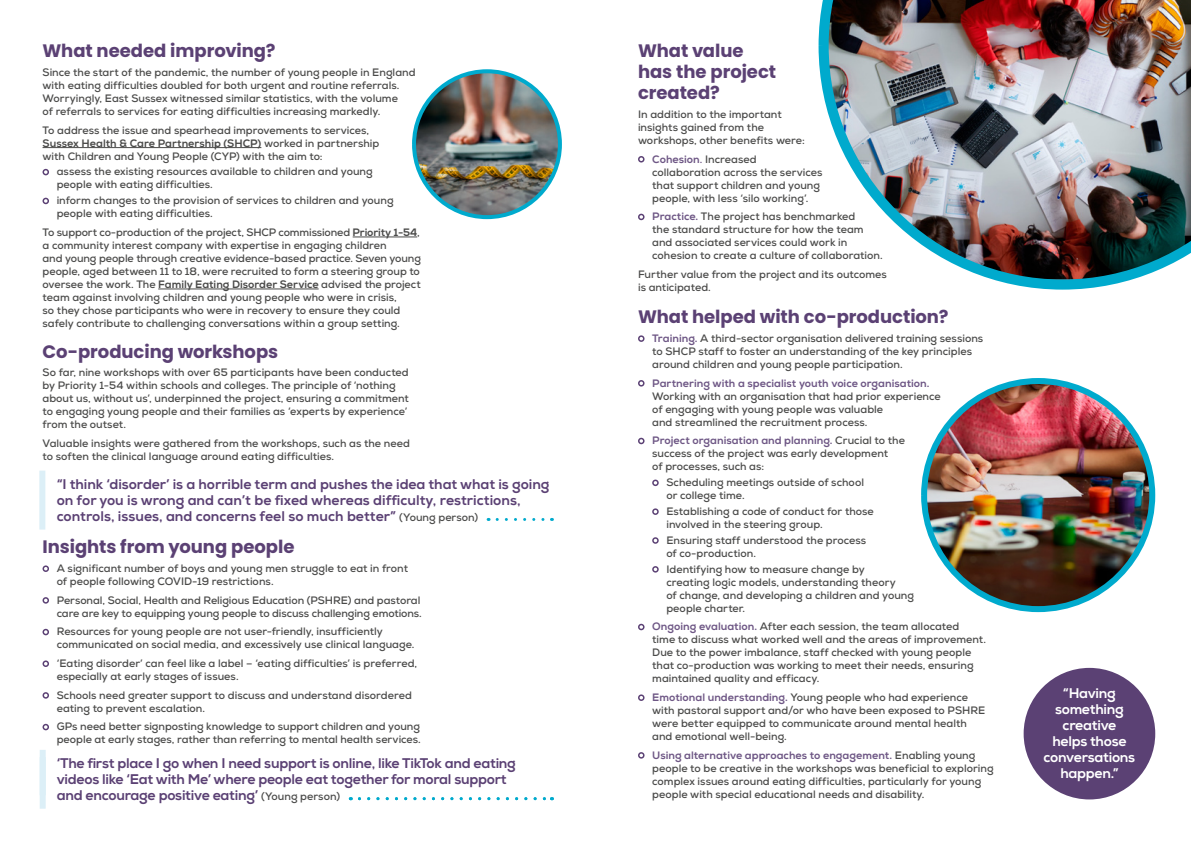
<style>
.page{position:relative;width:1191px;height:842px;background:#fff}
.page>*{position:absolute;margin:0;border:0;box-sizing:border-box;transform-origin:0 0}
.t1{font:700 18px/21px "Poppins";letter-spacing:-.005em;color:#5b4174}
.t2{font:800 14px/16px "Nexa";letter-spacing:-.015em;color:#5b4174}
.t3{font:800 14px/16px "Nexa";letter-spacing:-.02em;color:#fff;text-align:center}
.t4{font:700 10.8px/13px "Nexa";color:#4a4a49}
.t5{font:800 10.8px "Nexa";color:#6e5785}
.s1{font-weight:800}
.s2{font-weight:700;font-size:10.8px;color:#4a4a49}
.s3{font-weight:800;color:#6e5785}
.s4{color:#6e5785}
</style>
<div class="page">
<img style="left:414px;top:71px;width:146px;height:146px;border-radius:73px">
<div style="left:412px;top:69px;width:150px;height:150px;border:4px solid #00aacd;border-radius:50%"></div>
<img style="left:818px;top:0;width:373px;height:290px">
<hr style="left:43px;top:147px;width:218px;height:1px;background:#4a4a49">
<hr style="left:353px;top:237px;width:64px;height:1px;background:#4a4a49">
<hr style="left:158px;top:289px;width:161px;height:1px;background:#4a4a49">
<svg style="left:43px;top:169px;width:6px;height:6px"></svg>
<svg style="left:43px;top:198px;width:6px;height:6px"></svg>
<div style="left:638px;top:156px;width:6px;height:7px;border:2px solid #5b4174;border-radius:50%"></div>
<svg style="left:638px;top:214px;width:6px;height:6px"></svg>
<div style="left:638px;top:335px;width:6px;height:7px;border:2px solid #5b4174;border-radius:50%"></div>
<div style="left:638px;top:380px;width:6px;height:7px;border:2px solid #5b4174;border-radius:50%"></div>
<svg style="left:638px;top:438px;width:6px;height:6px"></svg>
<svg style="left:652px;top:480px;width:6px;height:6px"></svg>
<div style="left:652px;top:508px;width:6px;height:7px;border:2px solid #5b4174;border-radius:50%"></div>
<div style="left:652px;top:537px;width:6px;height:7px;border:2px solid #5b4174;border-radius:50%"></div>
<div style="left:652px;top:566px;width:6px;height:7px;border:2px solid #5b4174;border-radius:50%"></div>
<svg style="left:638px;top:624px;width:6px;height:6px"></svg>
<div style="left:638px;top:694px;width:6px;height:7px;border:2px solid #5b4174;border-radius:50%"></div>
<div style="left:638px;top:752px;width:6px;height:7px;border:2px solid #5b4174;border-radius:50%"></div>
<div style="left:40px;top:750px;width:6px;height:59px;background:#dceff7"></div>
<div style="left:39px;top:471px;width:6px;height:59px;background:#dceff7"></div>
<svg style="left:359px;top:797px;width:193px;height:3px"></svg>
<svg style="left:497px;top:518px;width:55px;height:3px"></svg>
<div style="left:1023px;top:668px;width:132px;height:131px;background:#5b4174;border-radius:50%"></div>
<div style="left:43px;top:565px;width:6px;height:7px;border:2px solid #5b4174;border-radius:50%"></div>
<div style="left:43px;top:597px;width:6px;height:7px;border:2px solid #5b4174;border-radius:50%"></div>
<svg style="left:43px;top:629px;width:6px;height:6px"></svg>
<div style="left:43px;top:660px;width:6px;height:7px;border:2px solid #5b4174;border-radius:50%"></div>
<div style="left:43px;top:692px;width:6px;height:7px;border:2px solid #5b4174;border-radius:50%"></div>
<svg style="left:43px;top:724px;width:6px;height:6px"></svg>
<img style="left:924px;top:383px;width:228px;height:226px">
<div style="left:921px;top:378px;width:234px;height:234px;border:6px solid #00aacd;border-radius:50%"></div>
<h1 class="t1" style="left:43px;top:40px;width:234px">What needed improving?</h1>
<p class="t4" style="left:43px;top:66px;width:374px">Since the start of the pandemic, the number of young people in England with eating difficulties doubled for both urgent and routine referrals.<br>Worryingly, East Sussex witnessed similar statistics, with the volume<br>of referrals to services for eating difficulties increasing markedly.</p>
<p class="t4" style="left:43px;top:123px;width:338px">To address the issue and spearhead improvements to services,<br><span class="s1">Sussex Health &amp; Care Partnership (SHCP)</span> worked in partnership with Children and Young People (CYP) with the aim to:</p>
<p class="t4" style="left:57px;top:165px;width:317px">assess the existing resources available to children and young people with eating difficulties.</p>
<p class="t4" style="left:57px;top:194px;width:338px">inform changes to the provision of services to children and young people with eating difficulties.</p>
<p class="t4" style="left:43px;top:226px;width:380px">To support co-production of the project, SHCP commissioned <span class="s1">Priority 1-54</span>, a community interest company with expertise in engaging children<br>and young people through creative evidence-based practice. Seven young people, aged between 11 to 18, were recruited to form a steering group to oversee the work. The <span class="s1">Family Eating Disorder Service</span> advised the project team against involving children and young people who were in crisis,<br>so they chose participants who were in recovery to ensure they could safely contribute to challenging conversations within a group setting.</p>
<h1 class="t1" style="left:43px;top:341px;width:237px">Co-producing workshops</h1>
<p class="t4" style="left:43px;top:366px;width:368px">So far, nine workshops with over 65 participants have been conducted by Priority 1-54 within schools and colleges. The principle of ‘nothing about us, without us’, underpinned the project, ensuring a commitment to engaging young people and their families as ‘experts by experience’ from the outset.</p>
<p class="t4" style="left:43px;top:437px;width:369px">Valuable insights were gathered from the workshops, such as the need to soften the clinical language around eating difficulties.</p>
<p class="t2" style="left:57px;top:476px;width:494px">“I think ‘disorder’ is a horrible term and pushes the idea that what is going on for you is wrong and can’t be fixed whereas difficulty, restrictions, controls, issues, and concerns feel so much better” <span class="s2">(Young person)</span></p>
<h1 class="t1" style="left:43px;top:537px;width:253px">Insights from young people</h1>
<p class="t4" style="left:57px;top:562px;width:353px">A significant number of boys and young men struggle to eat in front of people following COVID-19 restrictions.</p>
<p class="t4" style="left:57px;top:593px;width:367px">Personal, Social, Health and Religious Education (PSHRE) and pastoral care are key to equipping young people to discuss challenging emotions.</p>
<p class="t4" style="left:57px;top:625px;width:359px">Resources for young people are not user-friendly, insufficiently communicated on social media, and excessively use clinical language.</p>
<p class="t4" style="left:57px;top:657px;width:362px">‘Eating disorder’ can feel like a label – ‘eating difficulties’ is preferred, especially at early stages of issues.</p>
<p class="t4" style="left:57px;top:688px;width:357px">Schools need greater support to discuss and understand disordered eating to prevent escalation.</p>
<p class="t4" style="left:57px;top:720px;width:365px">GPs need better signposting knowledge to support children and young people at early stages, rather than referring to mental health services.</p>
<p class="t2" style="left:57px;top:756px;width:461px">‘The first place I go when I need support is online, like TikTok and eating videos like ‘Eat with Me’ where people eat together for moral support and encourage positive eating’ <span class="s2">(Young person)</span></p>
<h1 class="t1" style="left:638px;top:40px;width:140px">What value has the project created?</h1>
<p class="t4" style="left:638px;top:108px;width:168px">In addition to the important insights gained from the workshops, other benefits were:</p>
<p class="t4" style="left:652px;top:152px;width:172px"><span class="s3">Cohesion</span><span class="s4">.</span> Increased collaboration across the services that support children and young people, with less ‘silo working’.</p>
<p class="t4" style="left:652px;top:210px;width:232px"><span class="s3">Practice.</span> The project has benchmarked<br>the standard structure for how the team and associated services could work in cohesion to create a culture of collaboration.</p>
<p class="t4" style="left:638px;top:268px;width:250px">Further value from the project and its outcomes is anticipated.</p>
<h1 class="t1" style="left:638px;top:306px;width:312px">What helped with co-production?</h1>
<p class="t4" style="left:652px;top:332px;width:332px"><span class="s3">Training.</span> A third-sector organisation delivered training sessions to SHCP staff to foster an understanding of the key principles around children and young people participation.</p>
<p class="t5" style="left:652px;top:376px;width:279px">Partnering with a specialist youth voice organisation.</p>
<p class="t4" style="left:652px;top:389px;width:290px">Working with an organisation that had prior experience of engaging with young people was valuable<br>and streamlined the recruitment process.</p>
<p class="t4" style="left:652px;top:434px;width:254px"><span class="s3">Project organisation and planning.</span> Crucial to the success of the project was early development<br>of processes, such as:</p>
<p class="t4" style="left:666px;top:476px;width:199px">Scheduling meetings outside of school or college time.</p>
<p class="t4" style="left:666px;top:505px;width:209px">Establishing a code of conduct for those involved in the steering group.</p>
<p class="t4" style="left:666px;top:533px;width:201px">Ensuring staff understood the process of co-production.</p>
<p class="t4" style="left:666px;top:562px;width:249px">Identifying how to measure change by<br>creating logic models, understanding theory<br>of change, and developing a children and young people charter.</p>
<p class="t4" style="left:652px;top:620px;width:335px"><span class="s3">Ongoing evaluation.</span> After each session, the team allocated<br>time to discuss what worked well and the areas of improvement.<br>Due to the power imbalance, staff checked with young people that co-production was working to meet their needs, ensuring maintained quality and efficacy.</p>
<p class="t4" style="left:652px;top:691px;width:334px"><span class="s3">Emotional understanding.</span> Young people who had experience with pastoral support and/or who have been exposed to PSHRE were better equipped to communicate around mental health and emotional well-being.</p>
<p class="t4" style="left:652px;top:748px;width:343px"><span class="s3">Using alternative approaches to engagement.</span> Enabling young people to be creative in the workshops was beneficial to exploring complex issues around eating difficulties, particularly for young people with special educational needs and disability.</p>
<p class="t3" style="left:1043px;top:686px;width:93px">“Having something creative helps those conversations happen.”</p>
</div>
